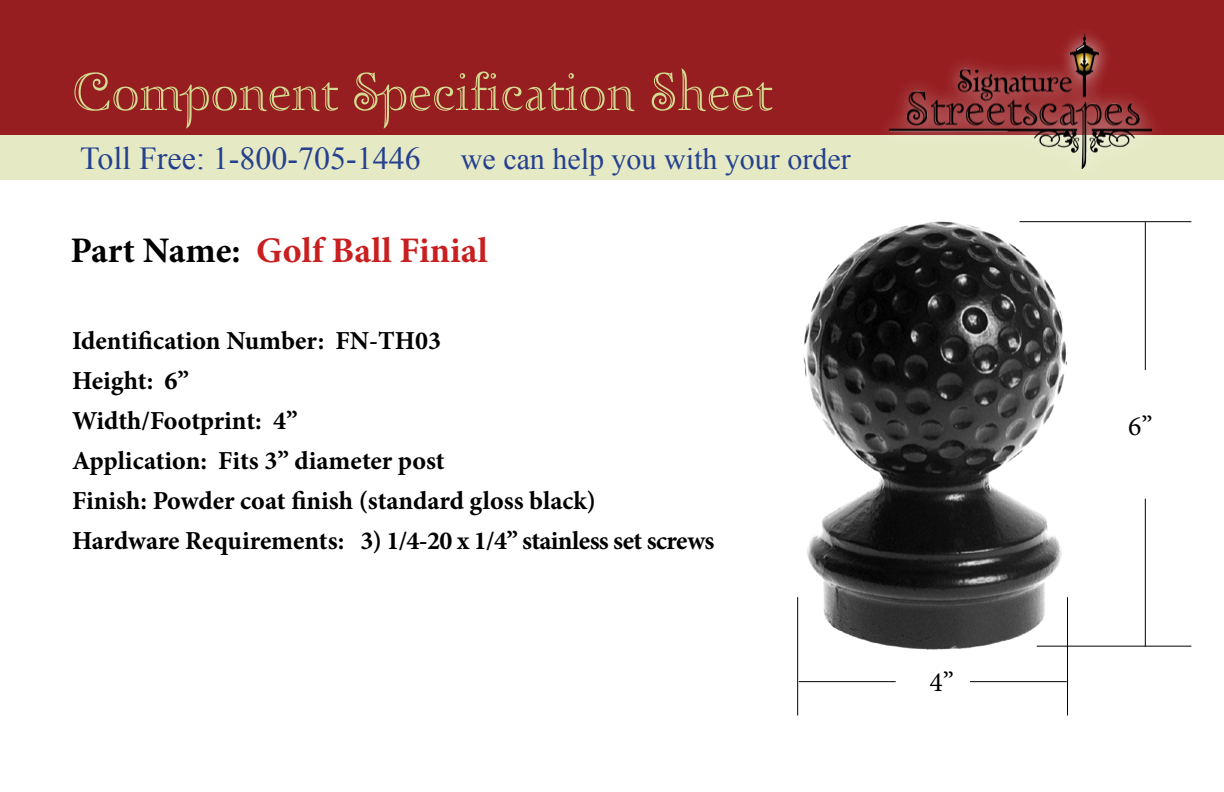
<style>
.page{position:relative;width:1224px;height:792px;background:#fff}
.page>*{position:absolute;margin:0;border:0;box-sizing:border-box;transform-origin:0 0}
.t1{font:52px "Zephyr Openface";color:#d4db91}
.t2{font:700 36px "Minion Pro";color:#c82021}
.t3{font:30px "Times New Roman";color:#25408f}
.t4{font:27.8px "Minion Pro";color:#000}
.t5{font:700 26px/40px "Minion Pro";letter-spacing:-.005em;color:#000}
.s1{font-size:32px}
.s2{color:#000}
</style>
<div class="page">
<div style="left:0;top:120px;width:1224px;height:60px;background:#e6eac4"></div>
<div style="left:0;top:0;width:1224px;height:135px;background:#961e21"></div>
<div style="left:874px;top:22px;width:293px;height:161px;background:#fff;opacity:.8"></div>
<img style="left:890px;top:34px;width:262px;height:135px">
<img style="left:798px;top:221px;width:291px;height:454px">
<hr style="left:1145px;top:222px;width:1px;height:148px;background:#000">
<hr style="left:1145px;top:499px;width:1px;height:148px;background:#000">
<hr style="left:1020px;top:221px;width:171px;height:1px;background:#000">
<hr style="left:1037px;top:646px;width:154px;height:1px;background:#000">
<hr style="left:799px;top:681px;width:97px;height:1px;background:#000">
<hr style="left:970px;top:681px;width:97px;height:1px;background:#000">
<hr style="left:797px;top:597px;width:1px;height:118px;background:#000">
<hr style="left:1067px;top:597px;width:1px;height:118px;background:#000">
<h1 class="t1" style="left:72px;top:59px;width:702px">Component Specification Sheet</h1>
<p class="t3" style="left:80px;top:138px;width:772px"><span class="s1">Toll Free: 1-800-705-1446</span> we can help you with your order</p>
<h2 class="t2" style="left:71px;top:225px;width:419px"><span class="s2">Part Name:</span> Golf Ball Finial</h2>
<p class="t5" style="left:72px;top:320px;width:644px">Identification Number: FN-TH03<br>Height: 6”<br>Width/Footprint: 4”<br>Application: Fits 3” diameter post<br>Finish: Powder coat finish (standard gloss black)<br>Hardware Requirements: 3) 1/4-20 x 1/4” stainless set screws</p>
<p class="t4" style="left:930px;top:663px;width:26px">4”</p>
<p class="t4" style="left:1128px;top:408px;width:26px">6”</p>
</div>
